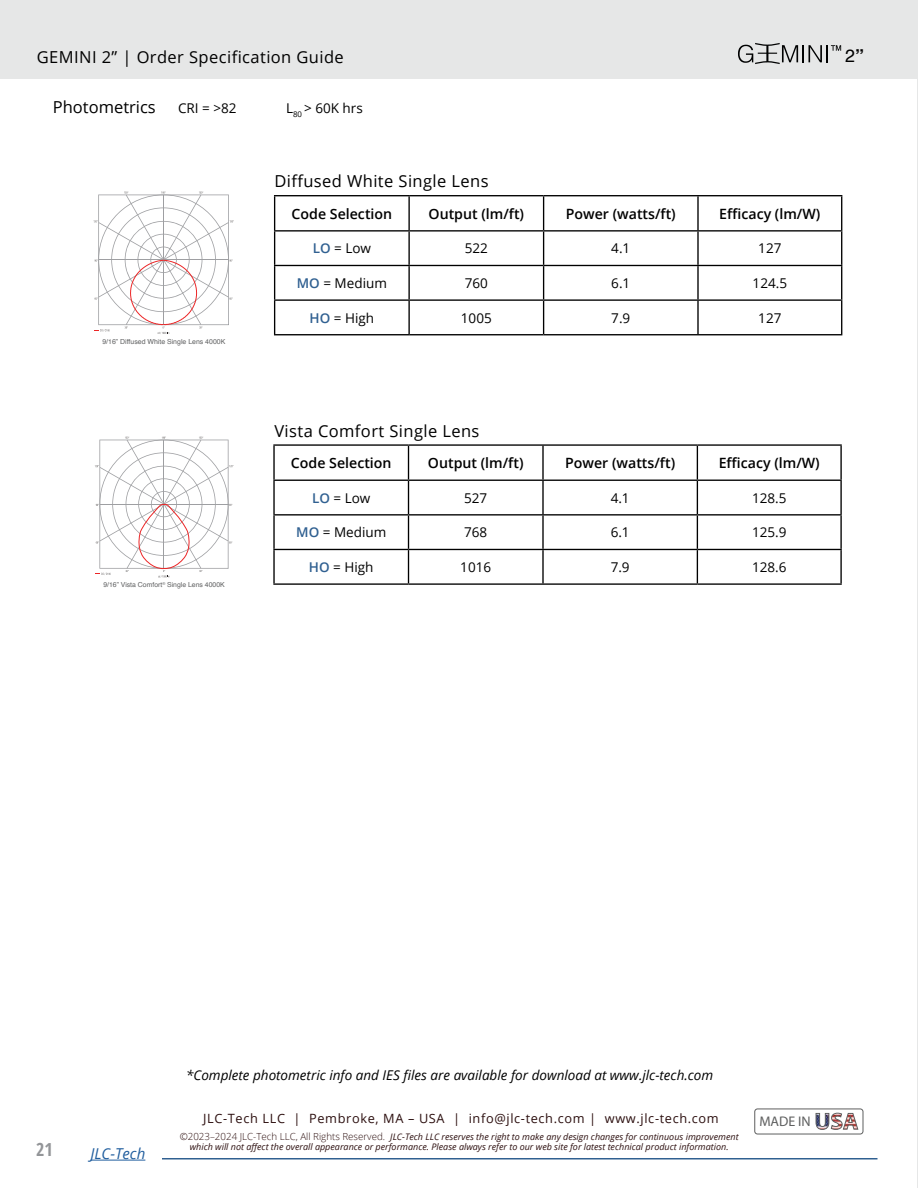
<style>
.page{position:relative;width:918px;height:1188px;background:#e6e7e7}
.page>*{position:absolute;margin:0;border:0;box-sizing:border-box;transform-origin:0 0}
.t1{font:700 condensed 18px "Open Sans";color:#939598}
.t2{font:17.85px "Helvetica";color:#000}
.t3{font:16.5px "Open Sans";letter-spacing:.025em;color:#000}
.t4{font:16.5px "Open Sans";color:#000}
.t5{font:italic 15px "Open Sans";color:#215e9e}
.t6{font:600 14.1px "Open Sans";color:#000}
.t7{font:13.95px "Myriad Pro";color:#5e5f5f}
.t8{font:13.5px "Open Sans";color:#000}
.t9{font:italic 13.5px "Open Sans";color:#000}
.t10{font:12.75px "Open Sans";letter-spacing:.05em;color:#2c0f0f}
.t11{font:italic 9px/10.8px "Open Sans";color:#2c0f0f;text-align:center}
.t12{font:6.9px "Helvetica";color:#606162}
.s1{font-weight:600;color:#306091}
.s2{font-weight:700}
.s3{font-weight:300;font-style:normal;font-size:9.75px}
</style>
<div class="page">
<div style="left:0;top:80px;width:917px;height:1108px;background:#fff"></div>
<hr style="left:274px;top:195px;width:135px;height:1px;background:#000">
<hr style="left:274px;top:196px;width:1px;height:34px;background:#000">
<hr style="left:409px;top:195px;width:135px;height:1px;background:#000">
<hr style="left:408px;top:196px;width:2px;height:34px;background:#000">
<hr style="left:544px;top:195px;width:154px;height:1px;background:#000">
<hr style="left:543px;top:196px;width:1px;height:34px;background:#000">
<hr style="left:698px;top:195px;width:144px;height:1px;background:#000">
<hr style="left:697px;top:196px;width:2px;height:34px;background:#000">
<hr style="left:841px;top:196px;width:1px;height:34px;background:#000">
<hr style="left:274px;top:230px;width:135px;height:2px;background:#000">
<hr style="left:274px;top:232px;width:1px;height:33px;background:#000">
<hr style="left:409px;top:230px;width:135px;height:2px;background:#000">
<hr style="left:408px;top:232px;width:2px;height:33px;background:#000">
<hr style="left:544px;top:230px;width:154px;height:2px;background:#000">
<hr style="left:543px;top:232px;width:1px;height:33px;background:#000">
<hr style="left:698px;top:230px;width:144px;height:2px;background:#000">
<hr style="left:697px;top:232px;width:2px;height:33px;background:#000">
<hr style="left:841px;top:232px;width:1px;height:33px;background:#000">
<hr style="left:274px;top:265px;width:135px;height:1px;background:#000">
<hr style="left:274px;top:266px;width:1px;height:33px;background:#000">
<hr style="left:409px;top:265px;width:135px;height:1px;background:#000">
<hr style="left:408px;top:266px;width:2px;height:33px;background:#000">
<hr style="left:544px;top:265px;width:154px;height:1px;background:#000">
<hr style="left:543px;top:266px;width:1px;height:33px;background:#000">
<hr style="left:698px;top:265px;width:144px;height:1px;background:#000">
<hr style="left:697px;top:266px;width:2px;height:33px;background:#000">
<hr style="left:841px;top:266px;width:1px;height:33px;background:#000">
<hr style="left:274px;top:299px;width:135px;height:2px;background:#000">
<hr style="left:274px;top:301px;width:1px;height:33px;background:#000">
<hr style="left:409px;top:299px;width:135px;height:2px;background:#000">
<hr style="left:408px;top:301px;width:2px;height:33px;background:#000">
<hr style="left:544px;top:299px;width:154px;height:2px;background:#000">
<hr style="left:543px;top:301px;width:1px;height:33px;background:#000">
<hr style="left:698px;top:299px;width:144px;height:2px;background:#000">
<hr style="left:697px;top:301px;width:2px;height:33px;background:#000">
<hr style="left:841px;top:301px;width:1px;height:33px;background:#000">
<hr style="left:274px;top:334px;width:135px;height:1px;background:#000">
<hr style="left:409px;top:334px;width:135px;height:1px;background:#000">
<hr style="left:544px;top:334px;width:154px;height:1px;background:#000">
<hr style="left:698px;top:334px;width:144px;height:1px;background:#000">
<svg style="left:94px;top:191px;width:140px;height:143px"></svg>
<svg style="left:95px;top:436px;width:139px;height:142px"></svg>
<hr style="left:273px;top:444px;width:136px;height:2px;background:#000">
<hr style="left:273px;top:446px;width:2px;height:34px;background:#000">
<hr style="left:409px;top:444px;width:134px;height:2px;background:#000">
<hr style="left:408px;top:446px;width:1px;height:34px;background:#000">
<hr style="left:543px;top:444px;width:154px;height:2px;background:#000">
<hr style="left:542px;top:446px;width:2px;height:34px;background:#000">
<hr style="left:697px;top:444px;width:145px;height:2px;background:#000">
<hr style="left:697px;top:446px;width:1px;height:34px;background:#000">
<hr style="left:840px;top:446px;width:2px;height:34px;background:#000">
<hr style="left:273px;top:480px;width:136px;height:1px;background:#000">
<hr style="left:273px;top:481px;width:2px;height:33px;background:#000">
<hr style="left:409px;top:480px;width:134px;height:1px;background:#000">
<hr style="left:408px;top:481px;width:1px;height:33px;background:#000">
<hr style="left:543px;top:480px;width:154px;height:1px;background:#000">
<hr style="left:542px;top:481px;width:2px;height:33px;background:#000">
<hr style="left:697px;top:480px;width:145px;height:1px;background:#000">
<hr style="left:697px;top:481px;width:1px;height:33px;background:#000">
<hr style="left:840px;top:481px;width:2px;height:33px;background:#000">
<hr style="left:273px;top:514px;width:136px;height:2px;background:#000">
<hr style="left:273px;top:516px;width:2px;height:33px;background:#000">
<hr style="left:409px;top:514px;width:134px;height:2px;background:#000">
<hr style="left:408px;top:516px;width:1px;height:33px;background:#000">
<hr style="left:543px;top:514px;width:154px;height:2px;background:#000">
<hr style="left:542px;top:516px;width:2px;height:33px;background:#000">
<hr style="left:697px;top:514px;width:145px;height:2px;background:#000">
<hr style="left:697px;top:516px;width:1px;height:33px;background:#000">
<hr style="left:840px;top:516px;width:2px;height:33px;background:#000">
<hr style="left:273px;top:549px;width:136px;height:1px;background:#000">
<hr style="left:273px;top:550px;width:2px;height:33px;background:#000">
<hr style="left:409px;top:549px;width:134px;height:1px;background:#000">
<hr style="left:408px;top:550px;width:1px;height:33px;background:#000">
<hr style="left:543px;top:549px;width:154px;height:1px;background:#000">
<hr style="left:542px;top:550px;width:2px;height:33px;background:#000">
<hr style="left:697px;top:549px;width:145px;height:1px;background:#000">
<hr style="left:697px;top:550px;width:1px;height:33px;background:#000">
<hr style="left:840px;top:550px;width:2px;height:33px;background:#000">
<hr style="left:273px;top:583px;width:136px;height:2px;background:#000">
<hr style="left:409px;top:583px;width:134px;height:2px;background:#000">
<hr style="left:543px;top:583px;width:154px;height:2px;background:#000">
<hr style="left:697px;top:583px;width:145px;height:2px;background:#000">
<div style="left:755px;top:1109px;width:108px;height:25px;border:1px solid #5e5f5f;border-radius:3px"></div>
<svg style="left:816px;top:1113px;width:42px;height:17px"></svg>
<svg style="left:738px;top:43px;width:103px;height:21px"></svg>
<hr style="left:91px;top:1160px;width:54px;height:1px;background:#215e9e">
<hr style="left:162px;top:1158px;width:716px;height:2px;background:#306091">
<h3 class="t3" style="left:37px;top:46px;width:309px">GEMINI 2” | Order Specification Guide</h3>
<h3 class="t4" style="left:53px;top:96px;width:104px">Photometrics</h3>
<h3 class="t8" style="left:178px;top:99px;width:60px">CRI = &gt;82</h3>
<h3 class="t8" style="left:286px;top:99px;width:78px">L<sub>80</sub> &gt; 60K hrs</h3>
<h3 class="t3" style="left:274px;top:170px;width:216px">Diffused White Single Lens</h3>
<p class="t12" style="left:102px;top:336px;width:124px">9/16” Diffused White Single Lens 4000K</p>
<h3 class="t6" style="left:292px;top:204px;width:102px">Code Selection</h3>
<h3 class="t6" style="left:429px;top:204px;width:97px">Output (lm/ft)</h3>
<h3 class="t6" style="left:566px;top:204px;width:111px">Power (watts/ft)</h3>
<h3 class="t6" style="left:719px;top:204px;width:103px">Efficacy (lm/W)</h3>
<h3 class="t8" style="left:313px;top:239px;width:60px"><span class="s1">LO</span> = Low</h3>
<h3 class="t8" style="left:465px;top:239px;width:25px">522</h3>
<h3 class="t8" style="left:611px;top:239px;width:21px">4.1</h3>
<h3 class="t8" style="left:758px;top:239px;width:25px">127</h3>
<h3 class="t8" style="left:297px;top:274px;width:92px"><span class="s1">MO</span> = Medium</h3>
<h3 class="t8" style="left:465px;top:274px;width:25px">760</h3>
<h3 class="t8" style="left:611px;top:274px;width:21px">6.1</h3>
<h3 class="t8" style="left:753px;top:274px;width:36px">124.5</h3>
<h3 class="t8" style="left:310px;top:308px;width:66px"><span class="s1">HO</span> = High</h3>
<h3 class="t8" style="left:461px;top:308px;width:32px">1005</h3>
<h3 class="t8" style="left:611px;top:308px;width:21px">7.9</h3>
<h3 class="t8" style="left:758px;top:308px;width:25px">127</h3>
<h2 class="t2" style="left:845px;top:42px;width:20px">2<span class="s2">”</span></h2>
<p class="t12" style="left:103px;top:580px;width:123px">9/16” Vista Comfort<sup>®</sup> Single Lens 4000K</p>
<h3 class="t3" style="left:274px;top:420px;width:207px">Vista Comfort Single Lens</h3>
<h3 class="t6" style="left:291px;top:453px;width:102px">Code Selection</h3>
<h3 class="t6" style="left:428px;top:453px;width:97px">Output (lm/ft)</h3>
<h3 class="t6" style="left:565px;top:453px;width:111px">Power (watts/ft)</h3>
<h3 class="t6" style="left:719px;top:453px;width:103px">Efficacy (lm/W)</h3>
<h3 class="t8" style="left:312px;top:489px;width:60px"><span class="s1">LO</span> = Low</h3>
<h3 class="t8" style="left:464px;top:489px;width:25px">527</h3>
<h3 class="t8" style="left:611px;top:489px;width:21px">4.1</h3>
<h3 class="t8" style="left:752px;top:489px;width:36px">128.5</h3>
<h3 class="t8" style="left:296px;top:523px;width:92px"><span class="s1">MO</span> = Medium</h3>
<h3 class="t8" style="left:464px;top:523px;width:25px">768</h3>
<h3 class="t8" style="left:611px;top:523px;width:21px">6.1</h3>
<h3 class="t8" style="left:752px;top:523px;width:36px">125.9</h3>
<h3 class="t8" style="left:309px;top:558px;width:66px"><span class="s1">HO</span> = High</h3>
<h3 class="t8" style="left:460px;top:558px;width:32px">1016</h3>
<h3 class="t8" style="left:611px;top:558px;width:21px">7.9</h3>
<h3 class="t8" style="left:752px;top:558px;width:36px">128.6</h3>
<h1 class="t1" style="left:36px;top:1137px;width:18px">21</h1>
<h3 class="t5" style="left:91px;top:1143px;width:56px">JLC-Tech</h3>
<h3 class="t9" style="left:186px;top:1065px;width:529px">*Complete photometric info and IES files are available for download at www.jlc-tech.com</h3>
<h3 class="t10" style="left:203px;top:1109px;width:517px">JLC-Tech LLC | Pembroke, MA – USA | info@jlc-tech.com | www.jlc-tech.com</h3>
<p class="t11" style="left:180px;top:1131px;width:560px"><span class="s3">©2023–2024 JLC-Tech LLC, All Rights Reserved.</span> JLC-Tech LLC reserves the right to make any design changes for continuous improvement which will not affect the overall appearance or performance. Please always refer to our web site for latest technical product information.</p>
<h3 class="t7" style="left:759px;top:1113px;width:53px">MADE IN</h3>
</div>
